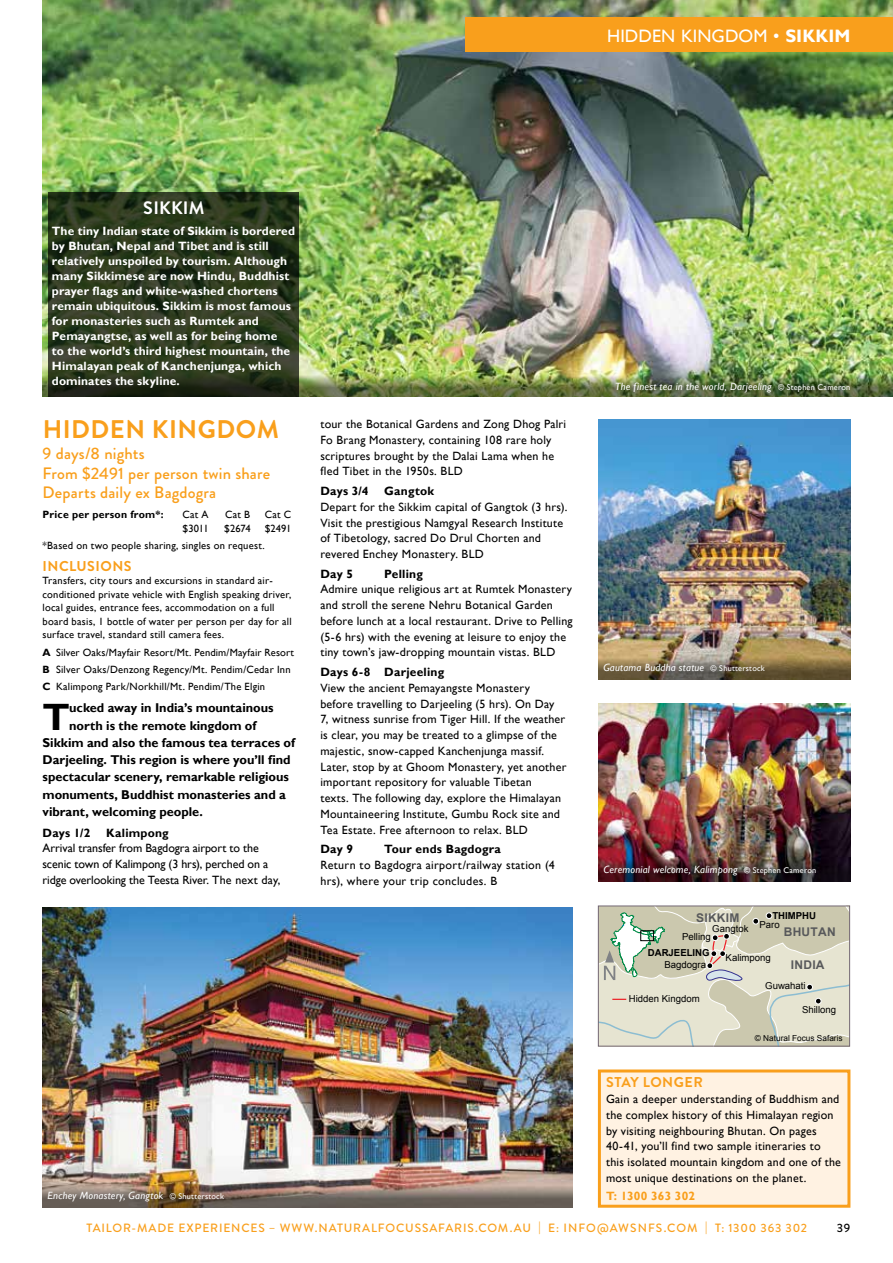
<style>
.page{position:relative;width:893px;height:1263px;background:#fff}
.page>*{position:absolute;margin:0;border:0;box-sizing:border-box;transform-origin:0 0}
.t1{font:700 38.1px "Gill Sans";color:#000}
.t2{font:700 25.5px "Brandon Grotesque";letter-spacing:.02em;color:#f99f1c}
.t3{font:18px "Gill Sans";letter-spacing:.005em;color:#fff}
.t4{font:700 18px "Brandon Grotesque";letter-spacing:.01em;color:#fff}
.t5{font:500 16.5px/19.5px "Brandon Grotesque";letter-spacing:.01em;color:#f99f1c}
.t6{font:700 14.25px "Brandon Grotesque";letter-spacing:.035em;color:#f99f1c}
.t7{font:700 12.75px "Gill Sans";color:#000}
.t8{font:12px/15.8px "Gill Sans";letter-spacing:.015em;color:#000}
.t9{font:700 12px/15px "Gill Sans";letter-spacing:.01em;color:#fff}
.t10{font:12px/15.8px "Gill Sans";letter-spacing:-.005em;color:#000}
.t11{font:500 12px "Brandon Grotesque";letter-spacing:.07em;color:#f99f1c}
.t12{font:700 12px "Gill Sans";letter-spacing:.02em;color:#000}
.t13{font:700 12px "Arial";letter-spacing:.02em;color:#58595b}
.t14{font:700 12px "Gill Sans";letter-spacing:.01em;color:#f99f1c}
.t15{font:500 12px "Brandon Grotesque";color:#000}
.t16{font:10.5px/13.5px "Gill Sans";letter-spacing:.02em;color:#000}
.t17{font:italic 10.5px "Gill Sans";letter-spacing:.02em;color:#fff}
.t18{font:700 10.5px "Gill Sans";letter-spacing:.025em;color:#000}
.t19{font:9.6px "Arial";color:#000}
.t20{font:700 9.6px "Arial";color:#000}
.t21{font:8.25px "Arial";color:#000}
.s1{font-weight:700}
.s2{font-style:normal;font-size:8.25px}
</style>
<div class="page">
<img style="left:43px;top:0;width:850px;height:372px">
<img style="left:43px;top:372px;width:850px;height:25px">
<div style="left:466px;top:18px;width:427px;height:34px;background:#f99f1c"></div>
<svg style="left:49px;top:192px;width:250px;height:205px;background:#2b371e"></svg>
<img style="left:598px;top:703px;width:252px;height:154px">
<img style="left:598px;top:419px;width:252px;height:236px">
<img style="left:598px;top:655px;width:252px;height:25px">
<img style="left:598px;top:857px;width:252px;height:25px">
<svg style="left:600px;top:908px;width:248px;height:136px;background:#d7d6c2"></svg>
<div style="left:598px;top:906px;width:252px;height:140px;border:1px solid #746874"></div>
<img style="left:43px;top:907px;width:530px;height:276px">
<div style="left:599px;top:1071px;width:250px;height:135px;background:#fff2e2"></div>
<div style="left:598px;top:1069px;width:252px;height:139px;border:3px solid #f99f1c"></div>
<img style="left:43px;top:1183px;width:530px;height:25px">
<h3 class="t3" style="left:607px;top:25px;width:245px">HIDDEN KINGDOM • <span class="s1">SIKKIM</span></h3>
<h3 class="t4" style="left:143px;top:195px;width:63px">SIKKIM</h3>
<p class="t9" style="left:52px;top:224px;width:245px">The tiny Indian state of Sikkim is bordered by Bhutan, Nepal and Tibet and is still relatively unspoiled by tourism. Although many Sikkimese are now Hindu, Buddhist prayer flags and white-washed chortens remain ubiquitous. Sikkim is most famous for monasteries such as Rumtek and Pemayangtse, as well as for being home<br>to the world’s third highest mountain, the Himalayan peak of Kanchenjunga, which dominates the skyline.</p>
<h2 class="t2" style="left:43px;top:411px;width:238px">HIDDEN KINGDOM</h2>
<h3 class="t5" style="left:43px;top:444px;width:229px">9 days/8 nights<br>From $2491 per person twin share<br>Departs daily ex Bagdogra</h3>
<p class="t18" style="left:43px;top:508px;width:123px">Price per person from*:</p>
<p class="t16" style="left:182px;top:508px;width:28px">Cat A</p>
<p class="t16" style="left:225px;top:508px;width:26px">Cat B</p>
<p class="t16" style="left:265px;top:508px;width:28px">Cat C</p>
<p class="t16" style="left:182px;top:521px;width:28px">$3011</p>
<p class="t16" style="left:224px;top:521px;width:28px">$2674</p>
<p class="t16" style="left:265px;top:521px;width:28px">$2491</p>
<p class="t16" style="left:43px;top:539px;width:224px">*Based on two people sharing, singles on request.</p>
<p class="t6" style="left:43px;top:556px;width:91px">INCLUSIONS</p>
<p class="t16" style="left:43px;top:574px;width:251px">Transfers, city tours and excursions in standard air&shy;conditioned private vehicle with English speaking driver, local guides, entrance fees, accommodation on a full board basis, 1 bottle of water per person per day for all surface travel, standard still camera fees.</p>
<p class="t16" style="left:43px;top:644px;width:253px;line-height:17px"><span class="s1">A</span> Silver Oaks/Mayfair Resort/Mt. Pendim/Mayfair Resort<br><span class="s1">B</span> Silver Oaks/Denzong Regency/Mt. Pendim/Cedar Inn<br><span class="s1">C</span> Kalimpong Park/Norkhill/Mt. Pendim/The Elgin</p>
<h1 class="t1" style="left:43px;top:694px;width:29px">T</h1>
<p class="t7" style="left:69px;top:700px;width:206px">ucked away in India’s mountainous</p>
<p class="t7" style="left:69px;top:717px;width:189px">north is the remote kingdom of</p>
<p class="t7" style="left:43px;top:735px;width:254px">Sikkim and also the famous tea terraces of</p>
<p class="t7" style="left:43px;top:752px;width:250px">Darjeeling. This region is where you’ll find</p>
<p class="t7" style="left:43px;top:769px;width:248px">spectacular scenery, remarkable religious</p>
<p class="t7" style="left:43px;top:787px;width:245px">monuments, Buddhist monasteries and a</p>
<p class="t7" style="left:43px;top:804px;width:162px">vibrant, welcoming people.</p>
<p class="t12" style="left:43px;top:825px;width:49px">Days 1/2</p>
<p class="t12" style="left:106px;top:825px;width:64px">Kalimpong</p>
<p class="t10" style="left:43px;top:841px;width:240px">Arrival transfer from Bagdogra airport to the scenic town of Kalimpong (3 hrs), perched on a ridge overlooking the Teesta River. The next day,</p>
<p class="t8" style="left:320px;top:416px;width:247px">tour the Botanical Gardens and Zong Dhog Palri Fo Brang Monastery, containing 108 rare holy scriptures brought by the Dalai Lama when he fled Tibet in the 1950s. BLD</p>
<p class="t12" style="left:320px;top:484px;width:50px">Days 3/4</p>
<p class="t12" style="left:384px;top:484px;width:51px">Gangtok</p>
<p class="t8" style="left:320px;top:499px;width:248px">Depart for the Sikkim capital of Gangtok (3 hrs).<br>Visit the prestigious Namgyal Research Institute of Tibetology, sacred Do Drul Chorten and revered Enchey Monastery. BLD</p>
<p class="t12" style="left:320px;top:566px;width:34px">Day 5</p>
<p class="t12" style="left:384px;top:566px;width:40px">Pelling</p>
<p class="t8" style="left:320px;top:582px;width:254px">Admire unique religious art at Rumtek Monastery and stroll the serene Nehru Botanical Garden before lunch at a local restaurant. Drive to Pelling (5-6 hrs) with the evening at leisure to enjoy the tiny town’s jaw-dropping mountain vistas. BLD</p>
<p class="t12" style="left:320px;top:665px;width:125px">Days 6-8 Darjeeling</p>
<p class="t8" style="left:320px;top:680px;width:248px">View the ancient Pemayangste Monastery<br>before travelling to Darjeeling (5 hrs). On Day<br>7, witness sunrise from Tiger Hill. If the weather is clear, you may be treated to a glimpse of the majestic, snow-capped Kanchenjunga massif.<br>Later, stop by at Ghoom Monastery, yet another important repository for valuable Tibetan<br>texts. The following day, explore the Himalayan Mountaineering Institute, Gumbu Rock site and Tea Estate. Free afternoon to relax. BLD</p>
<p class="t12" style="left:320px;top:842px;width:34px">Day 9</p>
<p class="t12" style="left:384px;top:842px;width:118px">Tour ends Bagdogra</p>
<p class="t8" style="left:320px;top:857px;width:236px">Return to Bagdogra airport/railway station (4 hrs), where your trip concludes. B</p>
<p class="t17" style="left:615px;top:380px;width:237px">The finest tea in the world, Darjeeling <span class="s2">© Stephen Cameron</span></p>
<p class="t17" style="left:603px;top:662px;width:163px">Gautama Buddha statue <span class="s2">© Shutterstock</span></p>
<p class="t17" style="left:603px;top:863px;width:214px">Ceremonial welcome, Kalimpong <span class="s2">© Stephen Cameron</span></p>
<p class="t20" style="left:772px;top:908px;width:45px">THIMPHU</p>
<p class="t13" style="left:696px;top:910px;width:45px">SIKKIM</p>
<p class="t20" style="left:648px;top:946px;width:63px">DARJEELING</p>
<p class="t19" style="left:759px;top:918px;width:22px">Paro</p>
<p class="t19" style="left:712px;top:922px;width:38px">Gangtok</p>
<p class="t13" style="left:784px;top:923px;width:53px">BHUTAN</p>
<p class="t19" style="left:682px;top:930px;width:30px">Pelling</p>
<p class="t19" style="left:726px;top:951px;width:47px">Kalimpong</p>
<p class="t13" style="left:791px;top:956px;width:35px">INDIA</p>
<p class="t19" style="left:664px;top:958px;width:43px">Bagdogra</p>
<p class="t19" style="left:629px;top:992px;width:72px">Hidden Kingdom</p>
<p class="t19" style="left:765px;top:978px;width:42px">Guwahati</p>
<p class="t19" style="left:802px;top:1003px;width:36px">Shillong</p>
<p class="t21" style="left:755px;top:1032px;width:89px">© Natural Focus Safaris</p>
<p class="t6" style="left:606px;top:1072px;width:98px">STAY LONGER</p>
<p class="t8" style="left:606px;top:1091px;width:236px">Gain a deeper understanding of Buddhism and the complex history of this Himalayan region by visiting neighbouring Bhutan. On pages 40-41, you’ll find two sample itineraries to this isolated mountain kingdom and one of the most unique destinations on the planet.</p>
<p class="t17" style="left:48px;top:1189px;width:178px">Enchey Monastery, Gangtok <span class="s2">© Shutterstock</span></p>
<p class="t14" style="left:606px;top:1188px;width:91px">T: 1300 363 302</p>
<p class="t11" style="left:87px;top:1220px;width:722px">TAILOR-MADE EXPERIENCES – WWW.NATURALFOCUSSAFARIS.COM.AU | E: INFO@AWSNFS.COM | T: 1300 363 302</p>
<p class="t15" style="left:837px;top:1220px;width:15px">39</p>
</div>
